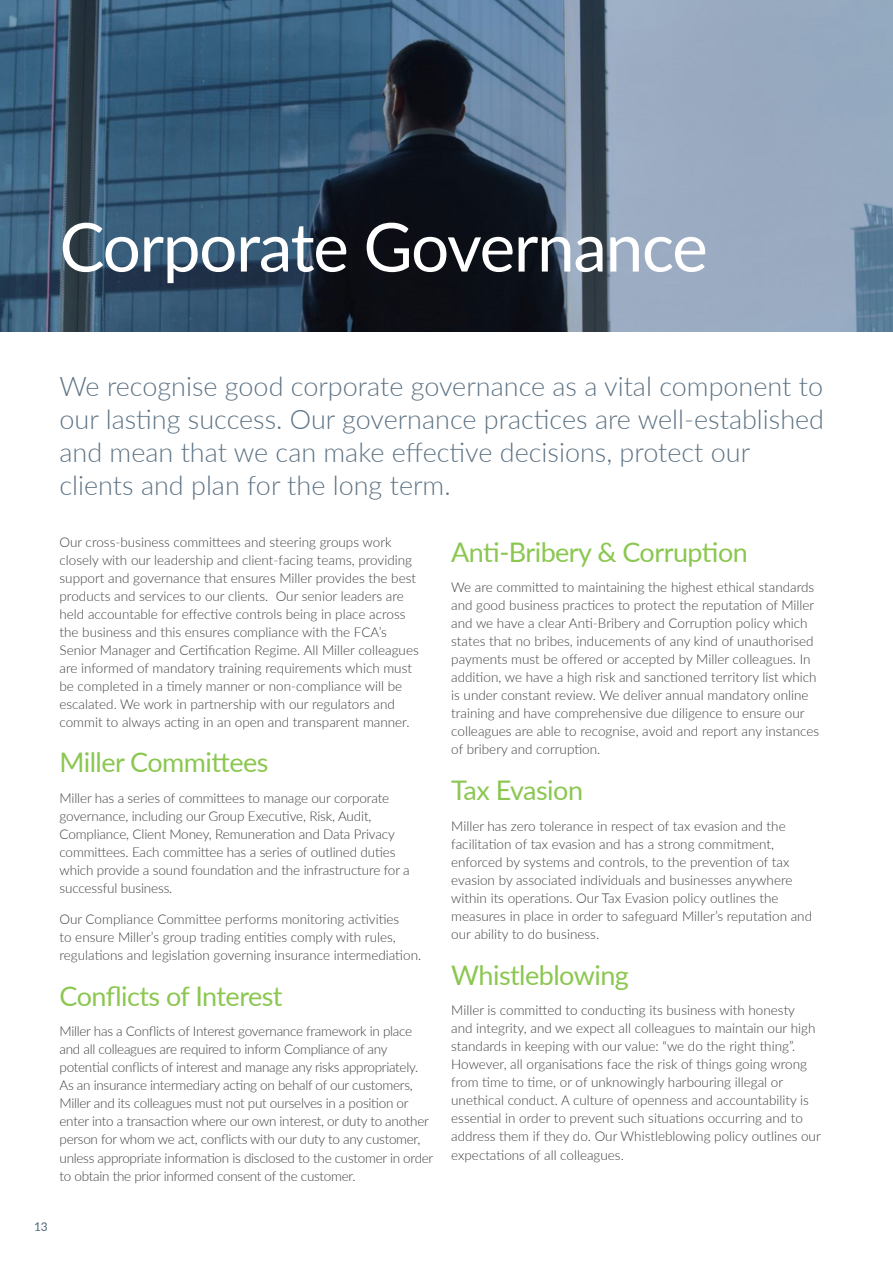
<style>
.page{position:relative;width:893px;height:1263px;background:#fff}
.page>*{position:absolute;margin:0;border:0;box-sizing:border-box;transform-origin:0 0}
.Heading_1{font:67.5px "Lato";letter-spacing:-.02em;color:#fff}
.Intro_text{font:300 27px/33px "Lato";color:#5d7384}
.Heading_2{font:27px "Lato";letter-spacing:-.02em;color:#8bc750}
.Body_copy{font:300 13.5px/18px "Lato";color:#3e3e3f}
.Body_copy-2{font:300 13.5px/18px "Lato";letter-spacing:-.02em;color:#3e3e3f}
.t1{font:12px "Lato";color:#4f697a}
</style>
<div class="page">
<img style="left:0;top:0;width:893px;height:332px">
<hr style="left:892px;top:882px;width:1px;height:381px;background:#e5e9ec">
<p class="Heading_1" style="left:60px;top:199px;width:650px">Corporate Governance</p>
<p class="Intro_text" style="left:60px;top:368px;width:766px">We recognise good corporate governance as a vital component to our lasting success. Our governance practices are well-established and mean that we can make effective decisions, protect our clients and plan for the long term.</p>
<p class="Body_copy" style="left:60px;top:532px;width:361px">Our cross-business committees and steering groups work closely with our leadership and client-facing teams, providing support and governance that ensures Miller provides the best products and services to our clients. Our senior leaders are held accountable for effective controls being in place across the business and this ensures compliance with the FCA’s Senior Manager and Certification Regime. All Miller colleagues are informed of mandatory training requirements which must be completed in a timely manner or non-compliance will be escalated. We work in partnership with our regulators and commit to always acting in an open and transparent manner.</p>
<p class="Heading_2" style="left:60px;top:743px;width:210px">Miller Committees</p>
<p class="Body_copy" style="left:60px;top:789px;width:352px">Miller has a series of committees to manage our corporate governance, including our Group Executive, Risk, Audit, Compliance, Client Money, Remuneration and Data Privacy committees. Each committee has a series of outlined duties which provide a sound foundation and the infrastructure for a successful business.</p>
<p class="Body_copy" style="left:60px;top:909px;width:363px">Our Compliance Committee performs monitoring activities<br>to ensure Miller’s group trading entities comply with rules, regulations and legislation governing insurance intermediation.</p>
<p class="Heading_2" style="left:60px;top:976px;width:225px">Conflicts of Interest</p>
<p class="Body_copy-2" style="left:60px;top:1022px;width:375px">Miller has a Conflicts of Interest governance framework in place and all colleagues are required to inform Compliance of any potential conflicts of interest and manage any risks appropriately.<br>As an insurance intermediary acting on behalf of our customers, Miller and its colleagues must not put ourselves in a position or enter into a transaction where our own interest, or duty to another person for whom we act, conflicts with our duty to any customer, unless appropriate information is disclosed to the customer in order to obtain the prior informed consent of the customer.</p>
<p class="Heading_2" style="left:451px;top:532px;width:298px">Anti-Bribery &amp; Corruption</p>
<p class="Body_copy" style="left:451px;top:578px;width:369px">We are committed to maintaining the highest ethical standards and good business practices to protect the reputation of Miller and we have a clear Anti-Bribery and Corruption policy which states that no bribes, inducements of any kind of unauthorised payments must be offered or accepted by Miller colleagues. In addition, we have a high risk and sanctioned territory list which is under constant review. We deliver annual mandatory online training and have comprehensive due diligence to ensure our colleagues are able to recognise, avoid and report any instances of bribery and corruption.</p>
<p class="Heading_2" style="left:451px;top:771px;width:133px">Tax Evasion</p>
<p class="Body_copy" style="left:451px;top:816px;width:362px">Miller has zero tolerance in respect of tax evasion and the facilitation of tax evasion and has a strong commitment, enforced by systems and controls, to the prevention of tax evasion by associated individuals and businesses anywhere within its operations. Our Tax Evasion policy outlines the measures in place in order to safeguard Miller’s reputation and our ability to do business.</p>
<p class="Heading_2" style="left:451px;top:955px;width:179px">Whistleblowing</p>
<p class="Body_copy" style="left:451px;top:1001px;width:371px">Miller is committed to conducting its business with honesty<br>and integrity, and we expect all colleagues to maintain our high standards in keeping with our value: “we do the right thing”.<br>However, all organisations face the risk of things going wrong from time to time, or of unknowingly harbouring illegal or unethical conduct. A culture of openness and accountability is essential in order to prevent such situations occurring and to address them if they do. Our Whistleblowing policy outlines our expectations of all colleagues.</p>
<p class="t1" style="left:34px;top:1218px;width:15px">13</p>
</div>
